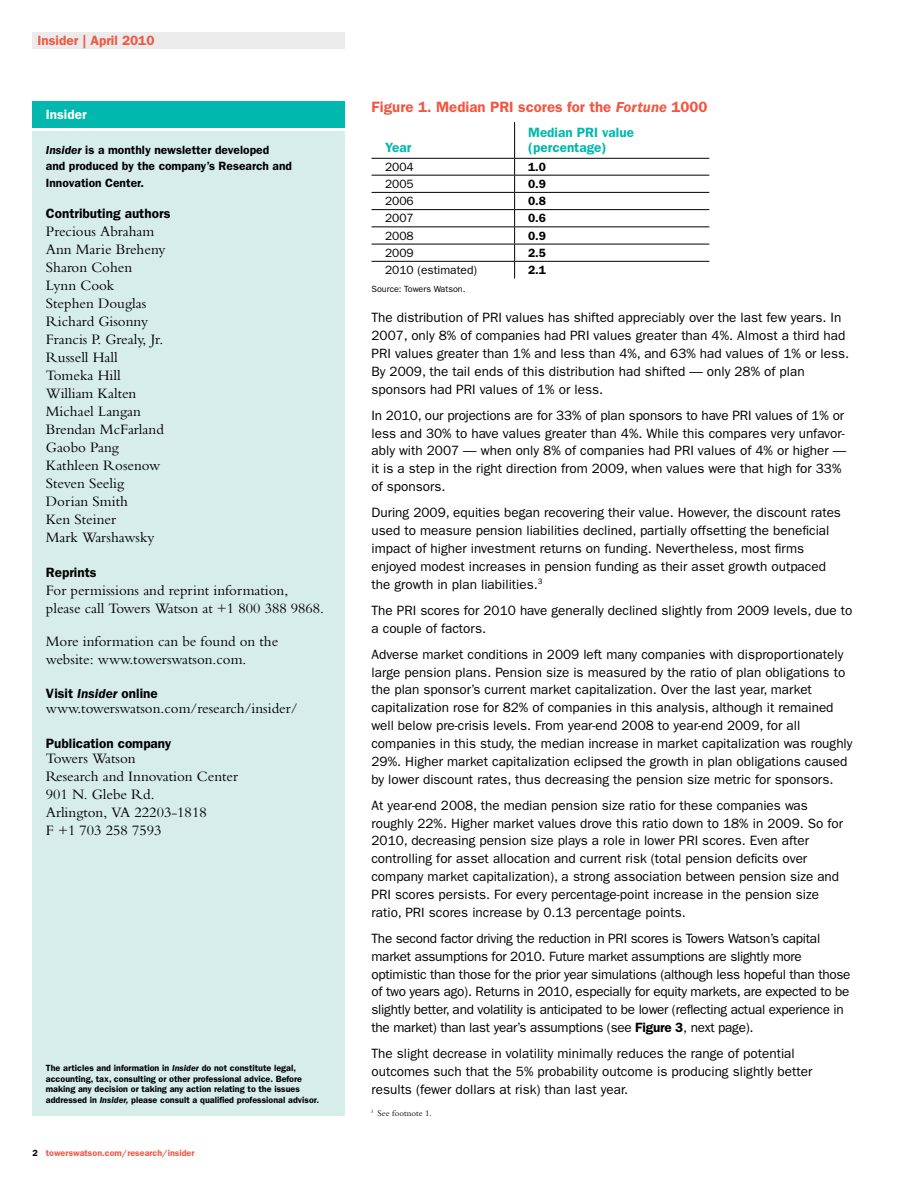
<style>
.page{position:relative;width:918px;height:1188px;background:#fff}
.page>*{position:absolute;margin:0;border:0;box-sizing:border-box;transform-origin:0 0}
.t1{font:15px/18px "Bembo MT Pro";color:#000}
.t2{font:600 15px "ITC Franklin Gothic Std";color:#f15843}
.t3{font:13.5px/17.9px "ITC Franklin Gothic Std";color:#000}
.t4{font:13.5px/17.9px "ITC Franklin Gothic Std";letter-spacing:-.02em;color:#000}
.t5{font:600 13.5px "ITC Franklin Gothic Std";color:#000}
.t6{font:600 13.5px/15px "ITC Franklin Gothic Std";color:#00b8ad}
.t7{font:600 13.5px "ITC Franklin Gothic Std";color:#f15843}
.t8{font:600 13.5px "ITC Franklin Gothic Std";color:#fff}
.t9{font:600 12px/16.5px "ITC Franklin Gothic Std";color:#000}
.t10{font:12px "ITC Franklin Gothic Std";color:#000}
.t11{font:600 9px/10.5px "ITC Franklin Gothic Std";color:#000}
.t12{font:600 9px "ITC Franklin Gothic Std";color:#f15843}
.t13{font:9px "ITC Franklin Gothic Std";color:#000}
.t14{font:9px "Bembo MT Pro";color:#000}
.s1{font-style:italic}
.s2{color:#000}
.s3{font-weight:600}
</style>
<div class="page">
<div style="left:32px;top:32px;width:313px;height:17px;background:#ebebec"></div>
<div style="left:32px;top:132px;width:313px;height:984px;background:#d6edea"></div>
<div style="left:32px;top:101px;width:313px;height:27px;background:#00b8ad"></div>
<hr style="left:514px;top:122px;width:1px;height:36px;background:#000">
<hr style="left:372px;top:175px;width:143px;height:1px;background:#000">
<hr style="left:515px;top:175px;width:194px;height:1px;background:#000">
<hr style="left:372px;top:192px;width:143px;height:1px;background:#000">
<hr style="left:515px;top:192px;width:194px;height:1px;background:#000">
<hr style="left:372px;top:209px;width:143px;height:1px;background:#000">
<hr style="left:515px;top:209px;width:194px;height:1px;background:#000">
<hr style="left:372px;top:226px;width:143px;height:1px;background:#000">
<hr style="left:515px;top:226px;width:194px;height:1px;background:#000">
<hr style="left:372px;top:244px;width:143px;height:1px;background:#000">
<hr style="left:515px;top:244px;width:194px;height:1px;background:#000">
<hr style="left:372px;top:261px;width:143px;height:1px;background:#000">
<hr style="left:515px;top:261px;width:194px;height:1px;background:#000">
<svg style="left:514px;top:159px;width:1px;height:120px"></svg>
<hr style="left:372px;top:158px;width:143px;height:1px;background:#000">
<hr style="left:515px;top:158px;width:194px;height:1px;background:#000">
<p class="t7" style="left:38px;top:33px;width:118px">Insider | April 2010</p>
<p class="t8" style="left:46px;top:106px;width:42px">Insider</p>
<p class="t9" style="left:46px;top:141px;width:248px"><span class="s1">Insider</span> is a monthly newsletter developed<br>and produced by the company’s Research and<br>Innovation Center.</p>
<p class="t5" style="left:46px;top:205px;width:126px">Contributing authors</p>
<p class="t1" style="left:46px;top:222px;width:121px">Precious Abraham<br>Ann Marie Breheny<br>Sharon Cohen<br>Lynn Cook<br>Stephen Douglas<br>Richard Gisonny<br>Francis P. Grealy, Jr.<br>Russell Hall<br>Tomeka Hill<br>William Kalten<br>Michael Langan<br>Brendan McFarland<br>Gaobo Pang<br>Kathleen Rosenow<br>Steven Seelig<br>Dorian Smith<br>Ken Steiner<br>Mark Warshawsky</p>
<p class="t5" style="left:46px;top:564px;width:52px">Reprints</p>
<p class="t1" style="left:46px;top:581px;width:280px">For permissions and reprint information, please call Towers Watson at +1 800 388 9868.</p>
<p class="t1" style="left:46px;top:632px;width:234px">More information can be found on the website: www.towerswatson.com.</p>
<p class="t5" style="left:46px;top:685px;width:113px">Visit <span class="s1">Insider</span> online</p>
<p class="t1" style="left:46px;top:699px;width:253px">www.towerswatson.com/research/insider/</p>
<p class="t5" style="left:46px;top:735px;width:127px">Publication company</p>
<p class="t1" style="left:46px;top:749px;width:194px">Towers Watson<br>Research and Innovation Center<br>901 N. Glebe Rd.<br>Arlington, VA 22203-1818<br>F +1 703 258 7593</p>
<p class="t11" style="left:46px;top:1063px;width:275px">The articles and information in <span class="s1">Insider</span> do not constitute legal, accounting, tax, consulting or other professional advice. Before making any decision or taking any action relating to the issues addressed in <span class="s1">Insider,</span> please consult a qualified professional advisor.</p>
<p class="t12" style="left:32px;top:1147px;width:164px"><span class="s2">2</span> towerswatson.com/research/insider</p>
<p class="t2" style="left:372px;top:98px;width:338px">Figure 1. Median PRI scores for the <span class="s1">Fortune</span> 1000</p>
<p class="t6" style="left:385px;top:140px;width:28px">Year</p>
<p class="t6" style="left:528px;top:125px;width:107px">Median PRI value (percentage)</p>
<p class="t10" style="left:385px;top:160px;width:30px">2004</p>
<p class="t9" style="left:528px;top:158px;width:19px">1.0</p>
<p class="t10" style="left:385px;top:177px;width:30px">2005</p>
<p class="t9" style="left:528px;top:176px;width:19px">0.9</p>
<p class="t10" style="left:385px;top:194px;width:30px">2006</p>
<p class="t9" style="left:528px;top:193px;width:19px">0.8</p>
<p class="t10" style="left:385px;top:211px;width:30px">2007</p>
<p class="t9" style="left:528px;top:210px;width:19px">0.6</p>
<p class="t10" style="left:385px;top:229px;width:30px">2008</p>
<p class="t9" style="left:528px;top:227px;width:19px">0.9</p>
<p class="t10" style="left:385px;top:246px;width:30px">2009</p>
<p class="t9" style="left:528px;top:244px;width:19px">2.5</p>
<p class="t10" style="left:385px;top:263px;width:94px">2010 (estimated)</p>
<p class="t9" style="left:528px;top:262px;width:19px">2.1</p>
<p class="t13" style="left:372px;top:284px;width:95px">Source: Towers Watson.</p>
<p class="t3" style="left:372px;top:309px;width:479px">The distribution of PRI values has shifted appreciably over the last few years. In 2007, only 8% of companies had PRI values greater than 4%. Almost a third had PRI values greater than 1% and less than 4%, and 63% had values of 1% or less.<br>By 2009, the tail ends of this distribution had shifted — only 28% of plan sponsors had PRI values of 1% or less.</p>
<p class="t3" style="left:372px;top:406px;width:476px">In 2010, our projections are for 33% of plan sponsors to have PRI values of 1% or less and 30% to have values greater than 4%. While this compares very unfavor&shy;ably with 2007 — when only 8% of companies had PRI values of 4% or higher — it is a step in the right direction from 2009, when values were that high for 33% of sponsors.</p>
<p class="t3" style="left:372px;top:504px;width:471px">During 2009, equities began recovering their value. However, the discount rates used to measure pension liabilities declined, partially offsetting the beneficial impact of higher investment returns on funding. Nevertheless, most firms enjoyed modest increases in pension funding as their asset growth outpaced the growth in plan liabilities.<sup>3</sup></p>
<p class="t3" style="left:372px;top:601px;width:482px">The PRI scores for 2010 have generally declined slightly from 2009 levels, due to a couple of factors.</p>
<p class="t3" style="left:372px;top:645px;width:483px">Adverse market conditions in 2009 left many companies with disproportionately large pension plans. Pension size is measured by the ratio of plan obligations to the plan sponsor’s current market capitalization. Over the last year, market capitalization rose for 82% of companies in this analysis, although it remained well below pre-crisis levels. From year-end 2008 to year-end 2009, for all companies in this study, the median increase in market capitalization was roughly 29%. Higher market capitalization eclipsed the growth in plan obligations caused by lower discount rates, thus decreasing the pension size metric for sponsors.</p>
<p class="t3" style="left:372px;top:796px;width:473px">At year-end 2008, the median pension size ratio for these companies was roughly 22%. Higher market values drove this ratio down to 18% in 2009. So for 2010, decreasing pension size plays a role in lower PRI scores. Even after controlling for asset allocation and current risk (total pension deficits over company market capitalization), a strong association between pension size and PRI scores persists. For every percentage-point increase in the pension size ratio, PRI scores increase by 0.13 percentage points.</p>
<p class="t4" style="left:372px;top:930px;width:480px">The second factor driving the reduction in PRI scores is Towers Watson’s capital market assumptions for 2010. Future market assumptions are slightly more optimistic than those for the prior year simulations (although less hopeful than those of two years ago). Returns in 2010, especially for equity markets, are expected to be slightly better, and volatility is anticipated to be lower (reflecting actual experience in the market) than last year’s assumptions (see <span class="s3">Figure 3</span>, next page).</p>
<p class="t3" style="left:372px;top:1045px;width:442px">The slight decrease in volatility minimally reduces the range of potential outcomes such that the 5% probability outcome is producing slightly better results (fewer dollars at risk) than last year.</p>
<p class="t14" style="left:371px;top:1108px;width:63px"><sup>3</sup> See footnote 1.</p>
</div>
